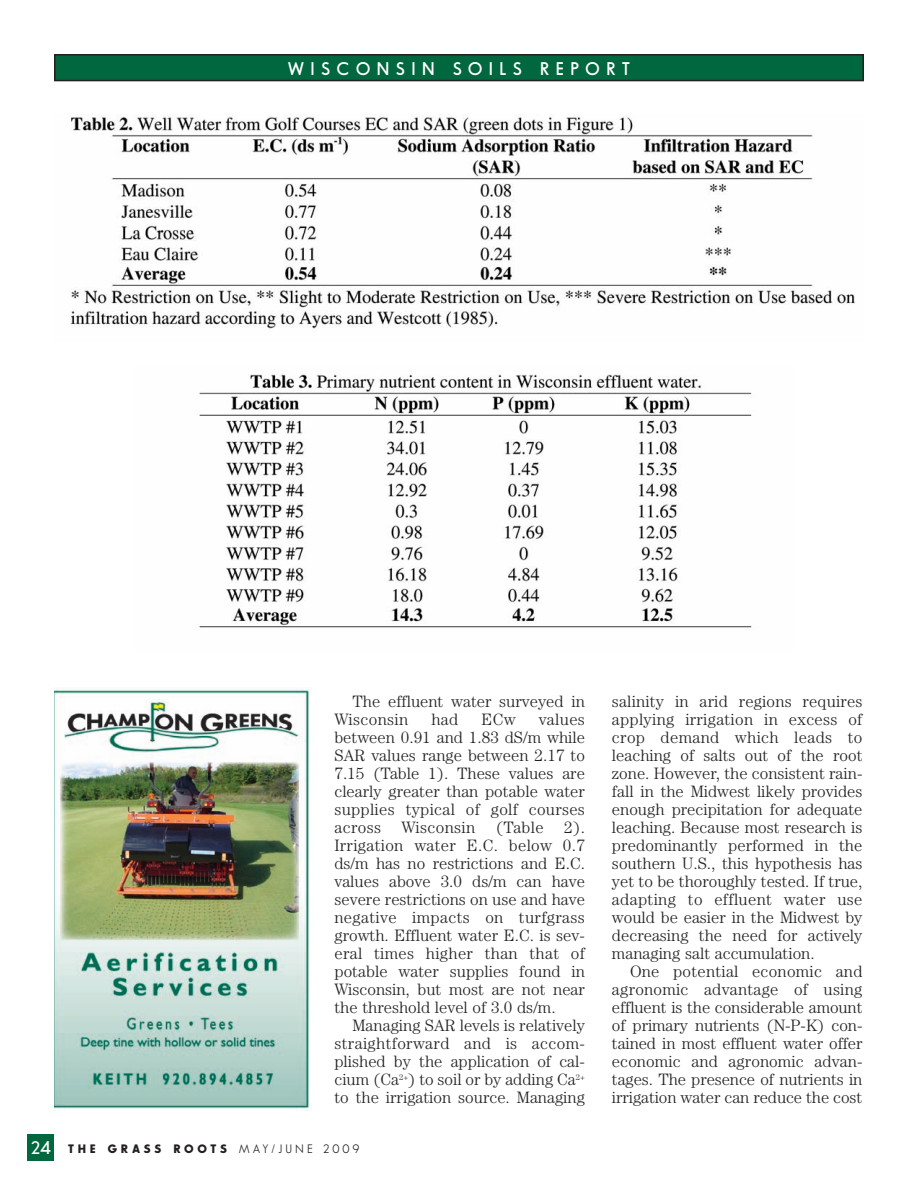
<style>
.page{position:relative;width:918px;height:1188px;background:#fff}
.page>*{position:absolute;margin:0;border:0;box-sizing:border-box;transform-origin:0 0}
.t1{font:600 18px "Sans Serif FLF";letter-spacing:.355em;color:#fff}
.t2{font:300 16.5px/18px "Century";color:#231f20}
.t3{font:300 16.5px "Century";letter-spacing:.02em;color:#231f20}
.t4{font:700 12px "Sans Serif FLF";letter-spacing:.31em;color:#231f20}
.s1{font-weight:600;font-size:18px;color:#fff}
.s2{font-weight:400}
</style>
<div class="page">
<div style="left:27px;top:1134px;width:27px;height:27px;background:#00673e"></div>
<div style="left:55px;top:55px;width:808px;height:26px;background:#00673e"></div>
<div style="left:54px;top:54px;width:810px;height:27px;border:2px solid #231f20"></div>
<img style="left:70px;top:115px;width:785px;height:214px">
<img style="left:199px;top:374px;width:553px;height:254px">
<img style="left:54px;top:689px;width:258px;height:422px">
<p class="t1" style="left:288px;top:61px;width:344px">WISCONSIN SOILS REPORT</p>
<p class="t2" style="left:334px;top:694px;width:252px;text-indent:18px">The effluent water surveyed in<br>Wisconsin</p>
<p class="t2" style="left:431px;top:712px;width:28px">had</p>
<p class="t2" style="left:481px;top:712px;width:36px">ECw</p>
<p class="t2" style="left:539px;top:712px;width:48px">values</p>
<p class="t2" style="left:334px;top:730px;width:252px">between 0.91 and 1.83 dS/m while</p>
<p class="t2" style="left:334px;top:748px;width:252px">SAR values range between 2.17 to</p>
<p class="t2" style="left:334px;top:766px;width:252px">7.15 (Table 1). These values are</p>
<p class="t2" style="left:334px;top:784px;width:252px">clearly greater than potable water</p>
<p class="t2" style="left:334px;top:802px;width:252px">supplies typical of golf courses</p>
<p class="t3" style="left:334px;top:822px;width:252px">across Wisconsin (Table 2).</p>
<p class="t3" style="left:334px;top:840px;width:252px">Irrigation water E.C. below 0.7</p>
<p class="t2" style="left:334px;top:856px;width:252px">ds/m has no restrictions and E.C.</p>
<p class="t2" style="left:334px;top:874px;width:252px">values above 3.0 ds/m can have</p>
<p class="t2" style="left:334px;top:892px;width:252px">severe restrictions on use and have</p>
<p class="t3" style="left:334px;top:912px;width:252px">negative impacts on turfgrass</p>
<p class="t2" style="left:334px;top:928px;width:252px">growth. Effluent water E.C. is sev-</p>
<p class="t3" style="left:334px;top:948px;width:252px">eral times higher than that of</p>
<p class="t2" style="left:334px;top:964px;width:252px">potable water supplies found in</p>
<p class="t2" style="left:334px;top:982px;width:252px">Wisconsin, but most are not near</p>
<p class="t2" style="left:334px;top:1000px;width:223px">the threshold level of 3.0 ds/m.</p>
<p class="t2" style="left:352px;top:1018px;width:234px">Managing SAR levels is relatively</p>
<p class="t3" style="left:334px;top:1038px;width:252px">straightforward and is accom-</p>
<p class="t2" style="left:334px;top:1054px;width:252px">plished by the application of cal-</p>
<p class="t2" style="left:334px;top:1072px;width:252px">cium (Ca<sup>2+</sup>) to soil or by adding Ca<sup>2+</sup></p>
<p class="t2" style="left:334px;top:1090px;width:252px">to the irrigation source. Managing</p>
<p class="t4" style="left:30px;top:1144px;width:331px"><span class="s1">24</span> THE GRASS ROOTS <span class="s2">MAY/JUNE 2009</span></p>
<p class="t2" style="left:612px;top:694px;width:252px">salinity in arid regions requires</p>
<p class="t2" style="left:612px;top:712px;width:252px">applying irrigation in excess of</p>
<p class="t3" style="left:612px;top:732px;width:252px">crop demand which leads to</p>
<p class="t2" style="left:612px;top:748px;width:252px">leaching of salts out of the root</p>
<p class="t2" style="left:612px;top:766px;width:252px">zone. However, the consistent rain-</p>
<p class="t2" style="left:612px;top:784px;width:252px">fall in the Midwest likely provides</p>
<p class="t2" style="left:612px;top:802px;width:252px">enough precipitation for adequate</p>
<p class="t2" style="left:612px;top:820px;width:252px">leaching. Because most research is</p>
<p class="t2" style="left:612px;top:838px;width:252px">predominantly performed in the</p>
<p class="t2" style="left:612px;top:856px;width:252px">southern U.S., this hypothesis has</p>
<p class="t2" style="left:612px;top:874px;width:252px">yet to be thoroughly tested. If true,</p>
<p class="t3" style="left:612px;top:894px;width:252px">adapting to effluent water use</p>
<p class="t2" style="left:612px;top:910px;width:252px">would be easier in the Midwest by</p>
<p class="t2" style="left:612px;top:928px;width:252px">decreasing the need for actively</p>
<p class="t2" style="left:612px;top:946px;width:204px">managing salt accumulation.</p>
<p class="t2" style="left:630px;top:964px;width:234px">One potential economic and</p>
<p class="t2" style="left:612px;top:982px;width:252px">agronomic advantage of using</p>
<p class="t2" style="left:612px;top:1000px;width:252px">effluent is the considerable amount</p>
<p class="t2" style="left:612px;top:1018px;width:252px">of primary nutrients (N-P-K) con-</p>
<p class="t2" style="left:612px;top:1036px;width:252px">tained in most effluent water offer</p>
<p class="t2" style="left:612px;top:1054px;width:252px">economic and agronomic advan-</p>
<p class="t2" style="left:612px;top:1072px;width:252px">tages. The presence of nutrients in</p>
<p class="t2" style="left:612px;top:1090px;width:252px">irrigation water can reduce the cost</p>
</div>
